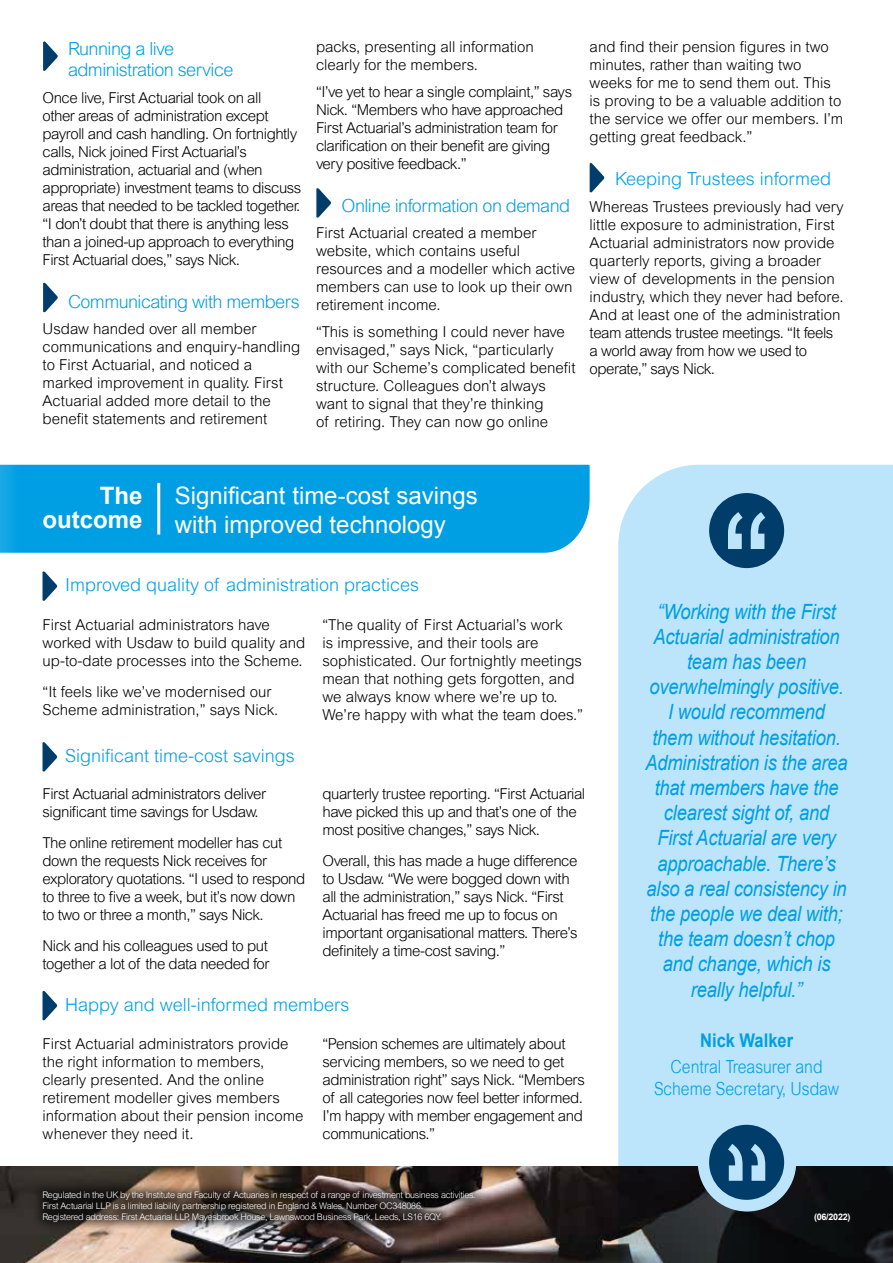
<style>
.page{position:relative;width:893px;height:1263px;background:#fff}
.page>*{position:absolute;margin:0;border:0;box-sizing:border-box;transform-origin:0 0}
.t1{font:24px/28.8px "Arial";color:#fff}
.t2{font:700 24px/24px "Arial";color:#fff;text-align:right}
.t3{font:italic 21px/25.2px "Arial";letter-spacing:-.01em;color:#009fe3;text-align:center;scale:.87 1}
.t4{font:700 18.9px "Arial";color:#009fe3;scale:.87 1}
.t5{font:300 18px "Arial";color:#009fe3}
.t6{font:300 18px/21.6px "Arial";letter-spacing:-.03em;color:#009fe3}
.t7{font:300 18px/21.6px "Arial";color:#009fe3;text-align:center;scale:.87 1}
.t8{font:300 15px/18px "Arial";letter-spacing:-.01em;color:#000}
.t9{font:300 15px/18px "Arial";letter-spacing:-.03em;color:#000}
.t10{font:300 9px/10.8px "Arial";letter-spacing:-.03em;color:#fff}
.t11{font:700 9px "Arial";letter-spacing:-.03em;color:#fff}
</style>
<div class="page">
<img style="left:0;top:1167px;width:618px;height:96px">
<svg style="left:618px;top:465px;width:275px;height:798px;background:#aacde1"></svg>
<div style="left:0;top:465px;width:590px;height:88px;background:#009fe3"></div>
<svg style="left:43px;top:571px;width:15px;height:30px"></svg>
<svg style="left:43px;top:991px;width:15px;height:30px"></svg>
<svg style="left:709px;top:493px;width:75px;height:75px;background:#41769b"></svg>
<hr style="left:157px;top:483px;width:3px;height:52px;background:#fff">
<svg style="left:43px;top:742px;width:15px;height:30px"></svg>
<div style="left:32px;top:1180px;width:454px;height:53px;background:#000;opacity:.75"></div>
<div style="left:698px;top:1113px;width:98px;height:98px;background:#bce4fa;border-radius:50%"></div>
<svg style="left:709px;top:1125px;width:75px;height:75px"></svg>
<svg style="left:43px;top:41px;width:15px;height:30px"></svg>
<svg style="left:43px;top:282px;width:15px;height:31px"></svg>
<svg style="left:316px;top:188px;width:15px;height:30px"></svg>
<svg style="left:590px;top:163px;width:15px;height:30px"></svg>
<p class="t6" style="left:68px;top:38px;width:167px">Running a live administration service</p>
<p class="t9" style="left:43px;top:88px;width:260px">Once live, First Actuarial took on all<br>other areas of administration except payroll and cash handling. On fortnightly calls, Nick joined First Actuarial’s administration, actuarial and (when appropriate) investment teams to discuss areas that needed to be tackled together. “I don’t doubt that there is anything less than a joined-up approach to everything First Actuarial does,” says Nick.</p>
<p class="t6" style="left:68px;top:290px;width:233px">Communicating with members</p>
<p class="t8" style="left:43px;top:320px;width:259px">Usdaw handed over all member communications and enquiry-handling to First Actuarial, and noticed a marked improvement in quality. First Actuarial added more detail to the benefit statements and retirement</p>
<p class="t8" style="left:316px;top:38px;width:219px">packs, presenting all information clearly for the members.</p>
<p class="t9" style="left:316px;top:83px;width:258px">“I’ve yet to hear a single complaint,” says Nick. “Members who have approached First Actuarial’s administration team for clarification on their benefit are giving very positive feedback.”</p>
<p class="t6" style="left:342px;top:195px;width:230px">Online information on demand</p>
<p class="t8" style="left:316px;top:224px;width:260px">First Actuarial created a member website, which contains useful resources and a modeller which active members can use to look up their own retirement income.</p>
<p class="t8" style="left:316px;top:323px;width:261px">“This is something I could never have envisaged,” says Nick, “particularly with our Scheme’s complicated benefit structure. Colleagues don’t always want to signal that they’re thinking<br>of retiring. They can now go online</p>
<p class="t8" style="left:590px;top:38px;width:255px">and find their pension figures in two minutes, rather than waiting two weeks for me to send them out. This is proving to be a valuable addition to the service we offer our members. I’m getting great feedback.”</p>
<p class="t5" style="left:615px;top:169px;width:217px">Keeping Trustees informed</p>
<p class="t8" style="left:590px;top:198px;width:256px">Whereas Trustees previously had very little exposure to administration, First Actuarial administrators now provide quarterly reports, giving a broader view of developments in the pension industry, which they never had before.<br>And at least one of the administration team attends trustee meetings. “It feels a world away from how we used to operate,” says Nick.</p>
<h1 class="t2" style="left:43px;top:484px;width:102px">The outcome</h1>
<h1 class="t1" style="left:175px;top:481px;width:304px">Significant time-cost savings with improved technology</h1>
<p class="t5" style="left:65px;top:575px;width:355px">Improved quality of administration practices</p>
<p class="t8" style="left:43px;top:616px;width:264px">First Actuarial administrators have worked with Usdaw to build quality and up-to-date processes into the Scheme.</p>
<p class="t8" style="left:43px;top:683px;width:237px">“It feels like we’ve modernised our<br>Scheme administration,” says Nick.</p>
<p class="t8" style="left:322px;top:616px;width:262px">“The quality of First Actuarial’s work<br>is impressive, and their tools are sophisticated. Our fortnightly meetings mean that nothing gets forgotten, and we always know where we’re up to.<br>We’re happy with what the team does.”</p>
<p class="t5" style="left:65px;top:745px;width:231px">Significant time-cost savings</p>
<p class="t9" style="left:43px;top:785px;width:225px">First Actuarial administrators deliver significant time savings for Usdaw.</p>
<p class="t9" style="left:43px;top:834px;width:264px">The online retirement modeller has cut down the requests Nick receives for exploratory quotations. “I used to respond to three to five a week, but it’s now down to two or three a month,” says Nick.</p>
<p class="t9" style="left:43px;top:937px;width:228px">Nick and his colleagues used to put together a lot of the data needed for</p>
<p class="t9" style="left:322px;top:785px;width:264px">quarterly trustee reporting. “First Actuarial have picked this up and that’s one of the most positive changes,” says Nick.</p>
<p class="t9" style="left:322px;top:852px;width:257px">Overall, this has made a huge difference to Usdaw. “We were bogged down with all the administration,” says Nick. “First Actuarial has freed me up to focus on important organisational matters. There’s definitely a time-cost saving.”</p>
<p class="t5" style="left:65px;top:994px;width:286px">Happy and well-informed members</p>
<p class="t8" style="left:43px;top:1035px;width:263px">First Actuarial administrators provide the right information to members, clearly presented. And the online retirement modeller gives members information about their pension income whenever they need it.</p>
<p class="t9" style="left:322px;top:1035px;width:264px">“Pension schemes are ultimately about servicing members, so we need to get administration right” says Nick. “Members of all categories now feel better informed.<br>I’m happy with member engagement and communications.”</p>
<p class="t10" style="left:42px;top:1190px;width:435px">Regulated in the UK by the Institute and Faculty of Actuaries in respect of a range of investment business activities.<br>First Actuarial LLP is a limited liability partnership registered in England &amp; Wales. Number OC348086.<br>Registered address: First Actuarial LLP, Mayesbrook House, Lawnswood Business Park, Leeds, LS16 6QY.</p>
<p class="t3" style="left:645px;top:599px;width:234px">“Working with the First<br>Actuarial administration team has been overwhelmingly positive.<br>I would recommend them without hesitation.<br>Administration is the area that members have the clearest sight of, and<br>First Actuarial are very approachable. There’s also a real consistency in the people we deal with; the team doesn’t chop and change, which is really helpful.”</p>
<p class="t4" style="left:700px;top:1028px;width:108px">Nick Walker</p>
<p class="t7" style="left:654px;top:1056px;width:214px">Central Treasurer and<br>Scheme Secretary, Usdaw</p>
<p class="t11" style="left:814px;top:1211px;width:38px">(06/2022)</p>
</div>
